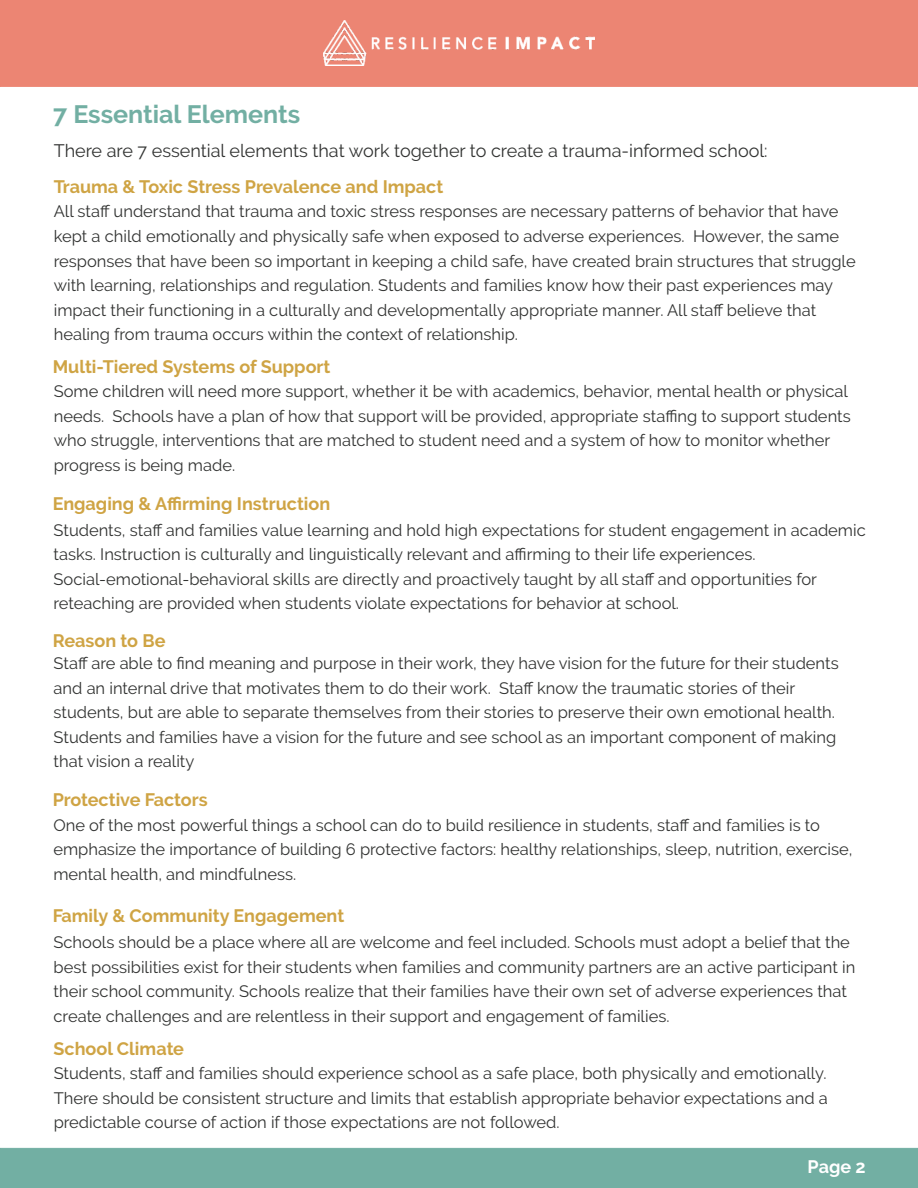
<style>
.page{position:relative;width:918px;height:1188px;background:#fff}
.page>*{position:absolute;margin:0;border:0;box-sizing:border-box;transform-origin:0 0}
.t1{font:700 25.05px "Raleway";color:#72afa3}
.t2{font:700 18px "Raleway";color:#cfa444}
.t3{font:18px "Raleway";color:#323332}
.t4{font:700 18px "Raleway";color:#fff}
.t5{font:16.5px/24.6px "Raleway";color:#323332}
</style>
<div class="page">
<div style="left:0;top:0;width:918px;height:87px;background:#ec8573"></div>
<img style="left:323px;top:21px;width:272px;height:45px">
<div style="left:0;top:1148px;width:918px;height:40px;background:#72afa3"></div>
<h1 class="t1" style="left:53px;top:99px;width:249px">7 Essential Elements</h1>
<p class="t3" style="left:54px;top:140px;width:716px">There are 7 essential elements that work together to create a trauma-informed school:</p>
<p class="t2" style="left:54px;top:176px;width:391px">Trauma &amp; Toxic Stress Prevalence and Impact</p>
<p class="t5" style="left:54px;top:199px;width:803px">All staff understand that trauma and toxic stress responses are necessary patterns of behavior that have kept a child emotionally and physically safe when exposed to adverse experiences. However, the same responses that have been so important in keeping a child safe, have created brain structures that struggle with learning, relationships and regulation. Students and families know how their past experiences may impact their functioning in a culturally and developmentally appropriate manner. All staff believe that healing from trauma occurs within the context of relationship.</p>
<p class="t2" style="left:53px;top:356px;width:279px">Multi-Tiered Systems of Support</p>
<p class="t5" style="left:54px;top:379px;width:799px">Some children will need more support, whether it be with academics, behavior, mental health or physical needs. Schools have a plan of how that support will be provided, appropriate staffing to support students who struggle, interventions that are matched to student need and a system of how to monitor whether progress is being made.</p>
<p class="t2" style="left:53px;top:493px;width:279px">Engaging &amp; Affirming Instruction</p>
<p class="t5" style="left:54px;top:518px;width:814px">Students, staff and families value learning and hold high expectations for student engagement in academic tasks. Instruction is culturally and linguistically relevant and affirming to their life experiences.<br>Social-emotional-behavioral skills are directly and proactively taught by all staff and opportunities for reteaching are provided when students violate expectations for behavior at school.</p>
<p class="t2" style="left:53px;top:630px;width:114px">Reason to Be</p>
<p class="t5" style="left:54px;top:651px;width:787px">Staff are able to find meaning and purpose in their work, they have vision for the future for their students and an internal drive that motivates them to do their work. Staff know the traumatic stories of their students, but are able to separate themselves from their stories to preserve their own emotional health.<br>Students and families have a vision for the future and see school as an important component of making that vision a reality</p>
<p class="t2" style="left:53px;top:789px;width:157px">Protective Factors</p>
<p class="t5" style="left:53px;top:813px;width:801px">One of the most powerful things a school can do to build resilience in students, staff and families is to emphasize the importance of building 6 protective factors: healthy relationships, sleep, nutrition, exercise, mental health, and mindfulness.</p>
<p class="t2" style="left:53px;top:905px;width:293px">Family &amp; Community Engagement</p>
<p class="t5" style="left:54px;top:930px;width:803px">Schools should be a place where all are welcome and feel included. Schools must adopt a belief that the best possibilities exist for their students when families and community partners are an active participant in their school community. Schools realize that their families have their own set of adverse experiences that create challenges and are relentless in their support and engagement of families.</p>
<p class="t2" style="left:54px;top:1038px;width:132px">School Climate</p>
<p class="t5" style="left:54px;top:1061px;width:776px;text-align:justify">Students, staff and families should experience school as a safe place, both physically and emotionally.<br>There should be consistent structure and limits that establish appropriate behavior expectations and a predictable course of action if those expectations are not followed.</p>
<p class="t4" style="left:808px;top:1156px;width:60px">Page 2</p>
</div>
